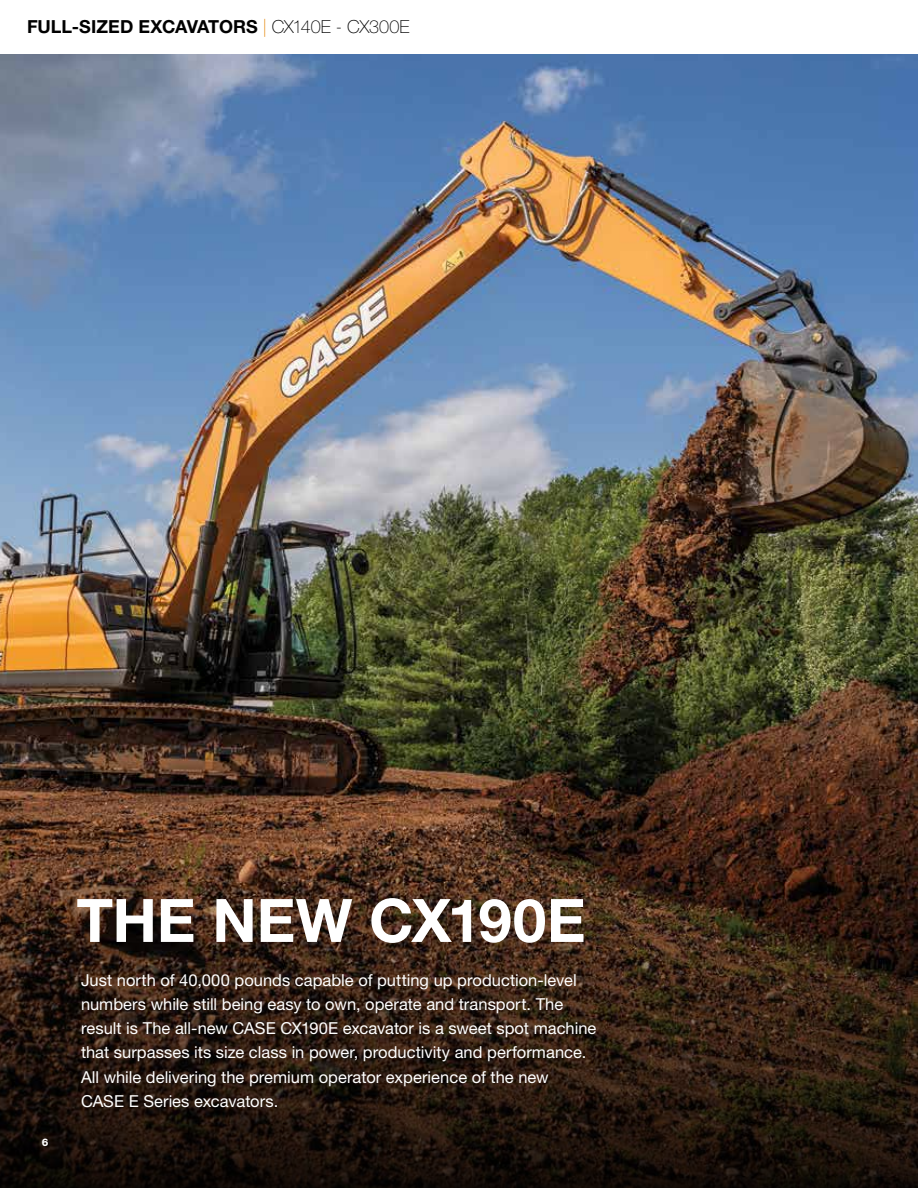
<style>
.page{position:relative;width:918px;height:1188px;background:#fff}
.page>*{position:absolute;margin:0;border:0;box-sizing:border-box;transform-origin:0 0}
.t1{font:700 60px "Helvetica Neue LT Std";letter-spacing:-.005em;color:#fff}
.t2{font:700 18px "Helvetica Neue LT Std";color:#000}
.t3{font:16.5px/24px "Helvetica Neue LT Std";color:#fff}
.t4{font:800 10.5px "Helvetica Neue LT Std";color:#fff}
.s1{font-weight:100;color:#e58e1a}
.s2{font-weight:100}
</style>
<div class="page">
<img style="left:0;top:54px;width:918px;height:756px">
<svg style="left:0;top:810px;width:918px;height:378px;background:#352114"></svg>
<p class="t2" style="left:27px;top:16px;width:384px">FULL-SIZED EXCAVATORS <span class="s1">|</span> <span class="s2">CX140E - CX300E</span></p>
<p class="t4" style="left:42px;top:1136px;width:8px">6</p>
<h1 class="t1" style="left:76px;top:883px;width:511px">THE NEW CX190E</h1>
<p class="t3" style="left:81px;top:968px;width:517px">Just north of 40,000 pounds capable of putting up production-level numbers while still being easy to own, operate and transport. The result is The all-new CASE CX190E excavator is a sweet spot machine that surpasses its size class in power, productivity and performance.<br>All while delivering the premium operator experience of the new<br>CASE E Series excavators.</p>
</div>
